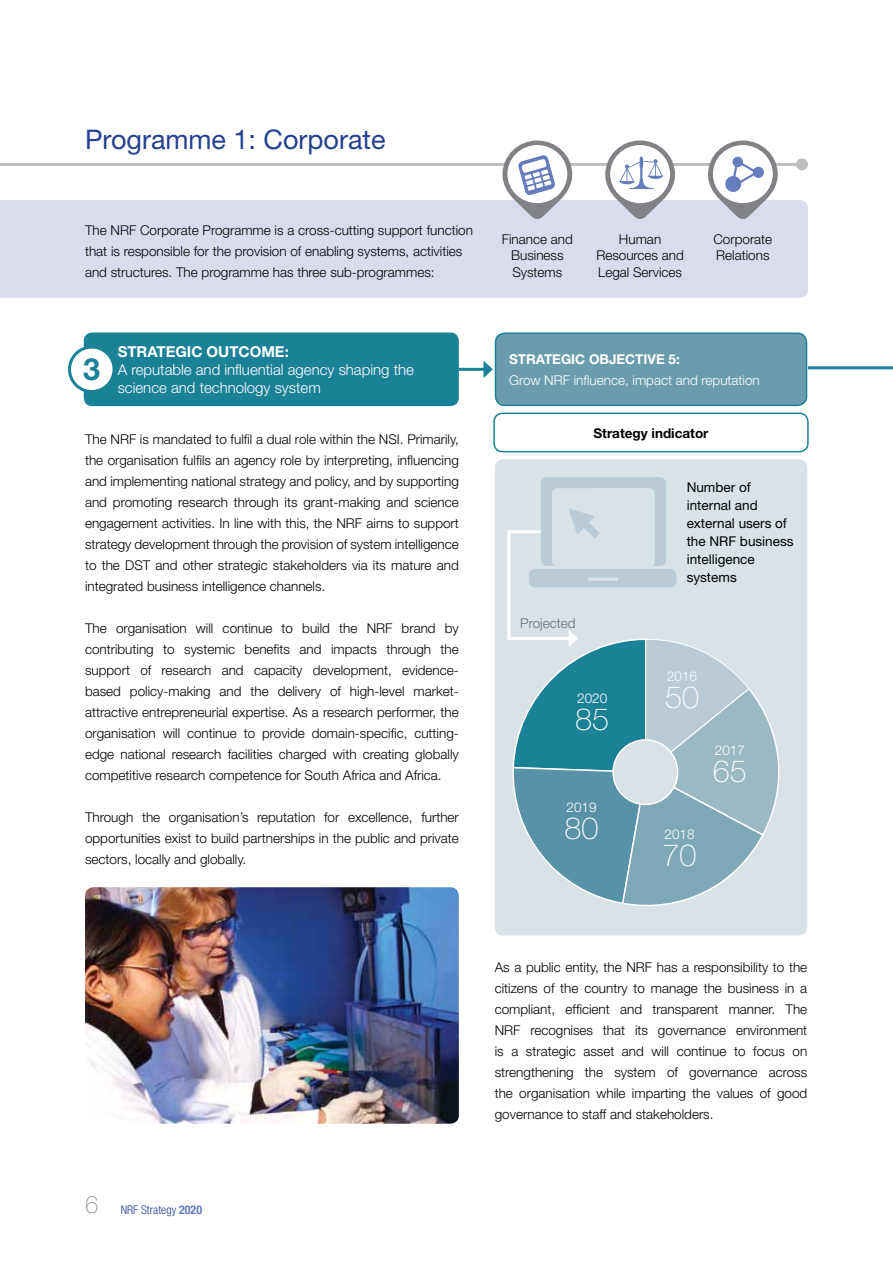
<style>
.page{position:relative;width:893px;height:1263px;background:#fff}
.page>*{position:absolute;margin:0;border:0;box-sizing:border-box;transform-origin:0 0}
.t1{font:100 30.6px "Helvetica Neue";color:#fff}
.t2{font:700 30.6px "Helvetica Neue";color:#1b8196}
.t3{font:27px "Helvetica Neue";color:#25408f}
.t4{font:300 15px/18px "Helvetica Neue";color:#fff}
.t5{font:700 15px "Helvetica Neue";color:#fff}
.t6{font:300 13.5px/21px "Helvetica Neue";color:#000;text-align:justify}
.t7{font:13.5px/18px "Helvetica Neue";color:#000}
.t8{font:300 13.5px "Helvetica Neue";color:#fff}
.t9{font:700 13.5px "Helvetica Neue";color:#fff}
.t10{font:700 13.5px "Helvetica Neue";color:#000}
.t11{font:300 13.5px "Helvetica Neue";color:#6d6e71}
.t12{font:300 condensed 12px "Helvetica Neue";color:#25408f}
.s1{font-weight:100;font-stretch:normal;font-size:24px;color:#939598}
.s2{font-weight:700;color:#657cbd}
</style>
<div class="page">
<div style="left:495px;top:459px;width:312px;height:476px;background:#d9e2e7;border-radius:9px"></div>
<img style="left:85px;top:887px;width:374px;height:237px">
<div style="left:0;top:200px;width:805px;height:98px;background:#d9dcef"></div>
<hr style="left:0;top:163px;width:802px;height:3px;background:#bcbec0">
<div style="left:796px;top:158px;width:12px;height:12px;background:#bcbec0;border-radius:50%"></div>
<div style="left:84px;top:332px;width:375px;height:74px;background:#1b8196;border-radius:9px"></div>
<div style="left:70px;top:347px;width:44px;height:45px;background:#fff;border-radius:50%"></div>
<div style="left:68px;top:346px;width:47px;height:47px;border:3px solid #1b8196;border-radius:50%"></div>
<div style="left:495px;top:333px;width:311px;height:72px;background:#6b9cae;border-radius:9px"></div>
<div style="left:495px;top:332px;width:312px;height:74px;border:2px solid #1b8196;border-radius:9px"></div>
<hr style="left:459px;top:368px;width:27px;height:3px;background:#1b8196">
<svg style="left:483px;top:361px;width:10px;height:17px"></svg>
<svg style="left:805px;top:159px;width:88px;height:212px"></svg>
<div style="left:493px;top:413px;width:316px;height:39px;border:2px solid #1b8196;border-radius:9px"></div>
<svg style="left:502px;top:140px;width:70px;height:80px"></svg>
<svg style="left:605px;top:140px;width:70px;height:80px"></svg>
<svg style="left:708px;top:140px;width:70px;height:80px"></svg>
<svg style="left:507px;top:477px;width:273px;height:429px"></svg>
<h2 class="t3" style="left:85px;top:123px;width:302px">Programme 1: Corporate</h2>
<p class="t6" style="left:85px;top:219px;width:389px;text-align:left">The NRF Corporate Programme is a cross-cutting support function that is responsible for the provision of enabling systems, activities and structures. The programme has three sub-programmes:</p>
<p class="t6" style="left:502px;top:231px;width:73px;line-height:16.5px;text-align:center">Finance and<br>Business<br>Systems</p>
<p class="t6" style="left:596px;top:231px;width:89px;line-height:16.5px;text-align:center">Human<br>Resources and<br>Legal Services</p>
<p class="t6" style="left:713px;top:231px;width:60px;line-height:16.5px">Corporate<br>Relations</p>
<p class="t5" style="left:118px;top:343px;width:173px">STRATEGIC OUTCOME:</p>
<p class="t4" style="left:118px;top:361px;width:298px">A reputable and influential agency shaping the science and technology system</p>
<h1 class="t2" style="left:83px;top:350px;width:18px">3</h1>
<p class="t9" style="left:509px;top:351px;width:172px">STRATEGIC OBJECTIVE 5:</p>
<p class="t8" style="left:509px;top:372px;width:252px">Grow NRF influence, impact and reputation</p>
<p class="t6" style="left:85px;top:429px;width:375px">The NRF is mandated to fulfil a dual role within the NSI. Primarily, the organisation fulfils an agency role by interpreting, influencing and implementing national strategy and policy, and by supporting and promoting research through its grant-making and science engagement activities. In line with this, the NRF aims to support strategy development through the provision of system intelligence to the DST and other strategic stakeholders via its mature and integrated business intelligence channels.</p>
<p class="t6" style="left:85px;top:618px;width:375px">The organisation will continue to build the NRF brand by contributing to systemic benefits and impacts through the support of research and capacity development, evidence&shy;based policy-making and the delivery of high-level market&shy;attractive entrepreneurial expertise. As a research performer, the organisation will continue to provide domain-specific, cutting&shy;edge national research facilities charged with creating globally competitive research competence for South Africa and Africa.</p>
<p class="t6" style="left:85px;top:807px;width:375px">Through the organisation’s reputation for excellence, further opportunities exist to build partnerships in the public and private sectors, locally and globally.</p>
<p class="t10" style="left:593px;top:425px;width:116px">Strategy indicator</p>
<p class="t11" style="left:520px;top:615px;width:57px">Projected</p>
<p class="t8" style="left:577px;top:690px;width:32px">2020</p>
<h1 class="t1" style="left:575px;top:701px;width:35px">85</h1>
<p class="t8" style="left:566px;top:799px;width:32px">2019</p>
<h1 class="t1" style="left:564px;top:811px;width:35px">80</h1>
<p class="t7" style="left:687px;top:478px;width:108px">Number of internal and external users of the NRF business intelligence systems</p>
<p class="t8" style="left:667px;top:668px;width:32px">2016</p>
<h1 class="t1" style="left:665px;top:680px;width:35px">50</h1>
<p class="t8" style="left:715px;top:741px;width:32px">2017</p>
<h1 class="t1" style="left:713px;top:753px;width:35px">65</h1>
<p class="t8" style="left:665px;top:825px;width:32px">2018</p>
<h1 class="t1" style="left:663px;top:837px;width:35px">70</h1>
<p class="t12" style="left:85px;top:1202px;width:119px"><span class="s1">6</span> NRF Strategy <span class="s2">2020</span></p>
<p class="t6" style="left:495px;top:956px;width:314px">As a public entity, the NRF has a responsibility to the citizens of the country to manage the business in a compliant, efficient and transparent manner. The NRF recognises that its governance environment is a strategic asset and will continue to focus on strengthening the system of governance across the organisation while imparting the values of good governance to staff and stakeholders.</p>
</div>
